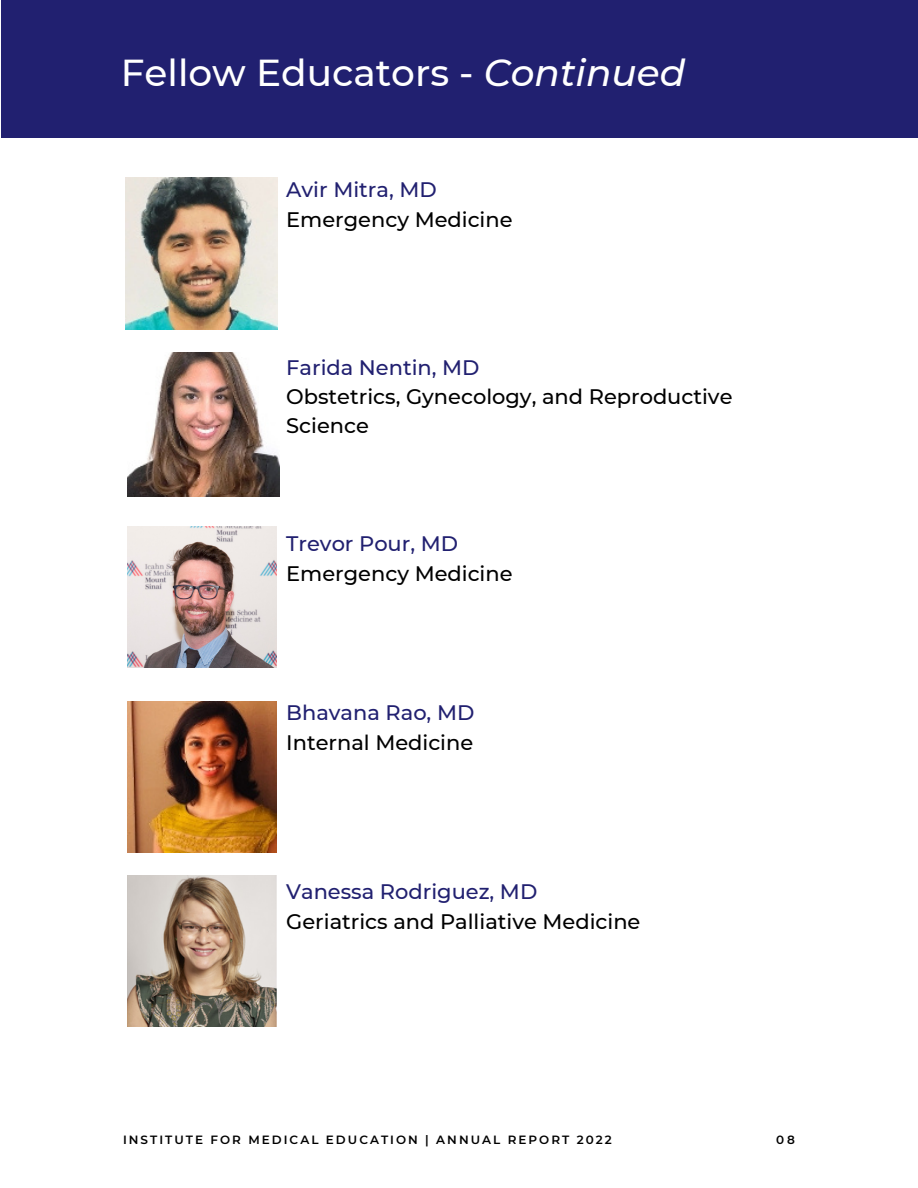
<style>
.page{position:relative;width:918px;height:1188px;background:#fff}
.page>*{position:absolute;margin:0;border:0;box-sizing:border-box;transform-origin:0 0}
.t1{font:500 37.5px "Montserrat";color:#fff}
.t2{font:500 21px/29.2px "Montserrat";color:#000}
.t3{font:500 21px "Montserrat";color:#212070}
.t4{font:600 12px "Montserrat";letter-spacing:.17em;color:#000}
.s1{font-style:italic}
</style>
<div class="page">
<img style="left:125px;top:178px;width:152px;height:152px">
<img style="left:127px;top:353px;width:152px;height:144px">
<img style="left:127px;top:527px;width:150px;height:141px">
<img style="left:127px;top:876px;width:150px;height:150px">
<img style="left:127px;top:701px;width:150px;height:152px">
<div style="left:1px;top:0;width:917px;height:138px;background:#212070"></div>
<h1 class="t1" style="left:121px;top:50px;width:566px">Fellow Educators - <span class="s1">Continued</span></h1>
<p class="t3" style="left:286px;top:177px;width:152px">Avir Mitra, MD</p>
<p class="t2" style="left:286px;top:204px;width:228px">Emergency Medicine</p>
<p class="t3" style="left:286px;top:354px;width:195px">Farida Nentin, MD</p>
<p class="t2" style="left:286px;top:382px;width:448px">Obstetrics, Gynecology, and Reproductive<br>Science</p>
<p class="t3" style="left:286px;top:531px;width:173px">Trevor Pour, MD</p>
<p class="t2" style="left:286px;top:558px;width:228px">Emergency Medicine</p>
<p class="t3" style="left:286px;top:700px;width:190px">Bhavana Rao, MD</p>
<p class="t2" style="left:286px;top:727px;width:189px">Internal Medicine</p>
<p class="t3" style="left:286px;top:879px;width:253px">Vanessa Rodriguez, MD</p>
<p class="t2" style="left:286px;top:907px;width:356px">Geriatrics and Palliative Medicine</p>
<p class="t4" style="left:123px;top:1132px;width:490px">INSTITUTE FOR MEDICAL EDUCATION | ANNUAL REPORT 2022</p>
<p class="t4" style="left:776px;top:1132px;width:20px">08</p>
</div>
